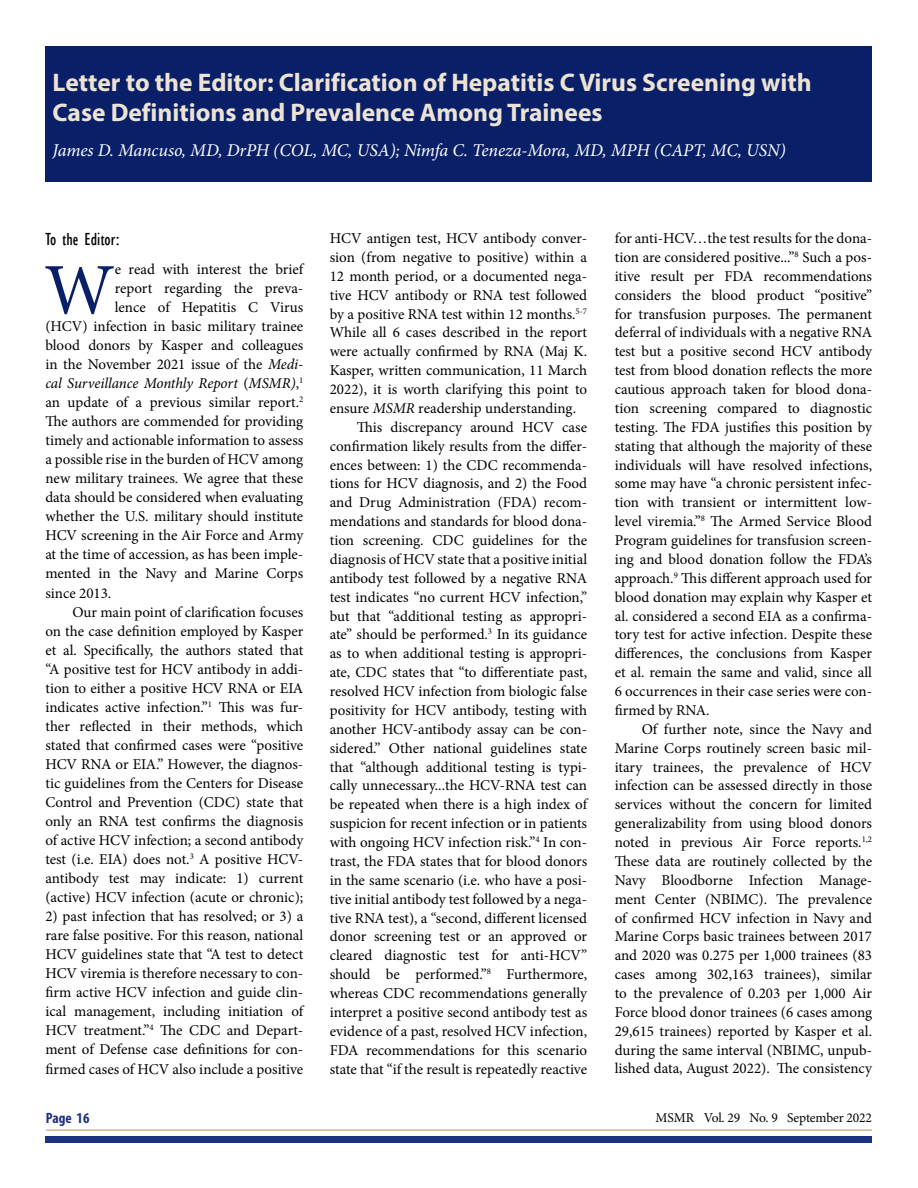
<style>
.page{position:relative;width:918px;height:1188px;background:#fff}
.page>*{position:absolute;margin:0;border:0;box-sizing:border-box;transform-origin:0 0}
.Body_DropCap{font:72.75px "Minion Pro";color:#092068}
.Heads_2021{font:700 25.5px/30.6px "Myriad Pro";color:#ece3d5}
.Heads_AuthorByline_2{font:italic 18px "Minion Pro";letter-spacing:-.005em;color:#fff}
.t1{font:condensed 18px "Gill Sans";color:#000}
.Body{font:15px/18.9px "Minion Pro";color:#000;text-align:justify}
.Body_DropCap-2{font:15px "Minion Pro";color:#000}
.Body_DropCap-3{font:italic 15px "Minion Pro";letter-spacing:-.005em;color:#000}
.t2{font:700 condensed 15px "Myriad Pro";color:#1b3281}
.t3{font:13.5px "Minion Pro";letter-spacing:-.01em;color:#010202}
.s1{font-style:italic}
.s2{font-style:normal}
.s3{color:#000}
</style>
<div class="page">
<div style="left:46px;top:1136px;width:826px;height:6px;background:#1b3281"></div>
<hr style="left:46px;top:1129px;width:826px;height:2px;background:#cfb691">
<div style="left:46px;top:46px;width:826px;height:135px;background:#092068"></div>
<h1 class="Heads_2021" style="left:53px;top:66px;width:761px">Letter to the Editor: Clarification of Hepatitis C Virus Screening with<br>Case Definitions and Prevalence Among Trainees</h1>
<p class="Heads_AuthorByline_2" style="left:53px;top:138px;width:735px">James D. Mancuso, MD, DrPH (COL, MC, USA); Nimfa C. Teneza-Mora, MD, MPH (CAPT, MC, USN)</p>
<p class="t1" style="left:45px;top:228px;width:76px">To the Editor:</p>
<p class="Body_DropCap" style="left:44px;top:242px;width:72px">W</p>
<p class="Body_DropCap-2" style="left:115px;top:260px;width:190px">e read with interest the brief</p>
<p class="Body_DropCap-2" style="left:115px;top:278px;width:190px">report regarding the preva-</p>
<p class="Body_DropCap-2" style="left:115px;top:297px;width:190px">lence of Hepatitis C Virus</p>
<p class="Body_DropCap-2" style="left:45px;top:316px;width:259px">(HCV) infection in basic military trainee</p>
<p class="Body_DropCap-2" style="left:45px;top:335px;width:259px">blood donors by Kasper and colleagues</p>
<p class="Body_DropCap-2" style="left:45px;top:354px;width:259px">in the November 2021 issue of the <span class="s1">Medi-</span></p>
<p class="Body_DropCap-3" style="left:45px;top:373px;width:259px">cal Surveillance Monthly Report <span class="s2">(</span>MSMR)<span class="s2">,</span><sup>1</sup></p>
<p class="Body_DropCap-2" style="left:45px;top:392px;width:259px">an update of a previous similar report.<sup>2</sup></p>
<p class="Body_DropCap-2" style="left:45px;top:411px;width:259px">The authors are commended for providing</p>
<p class="Body_DropCap-2" style="left:45px;top:430px;width:259px">timely and actionable information to assess</p>
<p class="Body_DropCap-2" style="left:45px;top:449px;width:259px">a possible rise in the burden of HCV among</p>
<p class="Body_DropCap-2" style="left:45px;top:468px;width:259px">new military trainees. We agree that these</p>
<p class="Body_DropCap-2" style="left:45px;top:488px;width:259px">data should be considered when evaluating</p>
<p class="Body_DropCap-2" style="left:45px;top:507px;width:259px">whether the U.S. military should institute</p>
<p class="Body_DropCap-2" style="left:45px;top:526px;width:259px">HCV screening in the Air Force and Army</p>
<p class="Body_DropCap-2" style="left:45px;top:545px;width:259px">at the time of accession, as has been imple-</p>
<p class="Body_DropCap-2" style="left:45px;top:564px;width:259px">mented in the Navy and Marine Corps</p>
<p class="Body_DropCap-2" style="left:45px;top:583px;width:68px">since 2013.</p>
<p class="Body" style="left:45px;top:602px;width:259px;text-indent:27px">Our main point of clarification focuses on the case definition employed by Kasper et al. Specifically, the authors stated that “A positive test for HCV antibody in addi&shy;tion to either a positive HCV RNA or EIA indicates active infection.”<sup>1</sup> This was fur&shy;ther reflected in their methods, which stated that confirmed cases were “positive HCV RNA or EIA.” However, the diagnos&shy;tic guidelines from the Centers for Disease Control and Prevention (CDC) state that only an RNA test confirms the diagnosis of active HCV infection; a second antibody test (i.e. EIA) does not.<sup>3</sup> A positive HCV&shy;antibody test may indicate: 1) current (active) HCV infection (acute or chronic);</p>
<p class="Body" style="left:45px;top:907px;width:259px">2) past infection that has resolved; or 3) a rare false positive. For this reason, national HCV guidelines state that “A test to detect HCV viremia is therefore necessary to con&shy;firm active HCV infection and guide clin&shy;ical management, including initiation of HCV treatment.”<sup>4</sup> The CDC and Depart&shy;ment of Defense case definitions for con&shy;firmed cases of HCV also include a positive</p>
<p class="Body" style="left:330px;top:229px;width:259px">HCV antigen test, HCV antibody conver&shy;sion (from negative to positive) within a 12 month period, or a documented nega&shy;tive HCV antibody or RNA test followed by a positive RNA test within 12 months.<sup>5-7<br></sup>While all 6 cases described in the report were actually confirmed by RNA (Maj K.<br>Kasper, written communication, 11 March 2022), it is worth clarifying this point to ensure <span class="s1">MSMR</span> readership understanding.</p>
<p class="Body" style="left:330px;top:418px;width:259px;text-indent:27px">This discrepancy around HCV case confirmation likely results from the differ&shy;ences between: 1) the CDC recommenda&shy;tions for HCV diagnosis, and 2) the Food and Drug Administration (FDA) recom&shy;mendations and standards for blood dona&shy;tion screening. CDC guidelines for the diagnosis of HCV state that a positive initial antibody test followed by a negative RNA test indicates “no current HCV infection,” but that “additional testing as appropri&shy;ate” should be performed.<sup>3</sup> In its guidance as to when additional testing is appropri&shy;ate, CDC states that “to differentiate past, resolved HCV infection from biologic false positivity for HCV antibody, testing with another HCV-antibody assay can be con&shy;sidered.” Other national guidelines state that “although additional testing is typi&shy;cally unnecessary...the HCV-RNA test can be repeated when there is a high index of suspicion for recent infection or in patients with ongoing HCV infection risk.”<sup>4</sup> In con&shy;trast, the FDA states that for blood donors in the same scenario (i.e. who have a posi&shy;tive initial antibody test followed by a nega&shy;tive RNA test), a “second, different licensed donor screening test or an approved or cleared diagnostic test for anti-HCV” should be performed.”<sup>8</sup> Furthermore, whereas CDC recommendations generally interpret a positive second antibody test as evidence of a past, resolved HCV infection, FDA recommendations for this scenario state that “if the result is repeatedly reactive</p>
<p class="Body" style="left:615px;top:229px;width:259px">for anti-HCV…the test results for the dona&shy;tion are considered positive...”<sup>8</sup> Such a pos&shy;itive result per FDA recommendations considers the blood product “positive” for transfusion purposes. The permanent deferral of individuals with a negative RNA test but a positive second HCV antibody test from blood donation reflects the more cautious approach taken for blood dona&shy;tion screening compared to diagnostic testing. The FDA justifies this position by stating that although the majority of these individuals will have resolved infections, some may have “a chronic persistent infec&shy;tion with transient or intermittent low&shy;level viremia.”<sup>8</sup> The Armed Service Blood Program guidelines for transfusion screen&shy;ing and blood donation follow the FDA’s approach.<sup>9</sup> This different approach used for blood donation may explain why Kasper et al. considered a second EIA as a confirma&shy;tory test for active infection. Despite these differences, the conclusions from Kasper et al. remain the same and valid, since all 6 occurrences in their case series were con&shy;firmed by RNA.</p>
<p class="Body" style="left:615px;top:720px;width:259px;text-indent:27px">Of further note, since the Navy and Marine Corps routinely screen basic mil&shy;itary trainees, the prevalence of HCV infection can be assessed directly in those services without the concern for limited generalizability from using blood donors noted in previous Air Force reports.<sup>1,2<br></sup>These data are routinely collected by the Navy Bloodborne Infection Manage&shy;ment Center (NBIMC). The prevalence of confirmed HCV infection in Navy and Marine Corps basic trainees between 2017 and 2020 was 0.275 per 1,000 trainees (83 cases among 302,163 trainees), similar to the prevalence of 0.203 per 1,000 Air Force blood donor trainees (6 cases among 29,615 trainees) reported by Kasper et al. during the same interval (NBIMC, unpub&shy;lished data, August 2022). The consistency</p>
<p class="t2" style="left:46px;top:1109px;width:45px">Page 16</p>
<p class="t3" style="left:656px;top:1109px;width:218px"><span class="s3">MSMR</span> Vol. 29 No. 9 September 2022</p>
</div>
